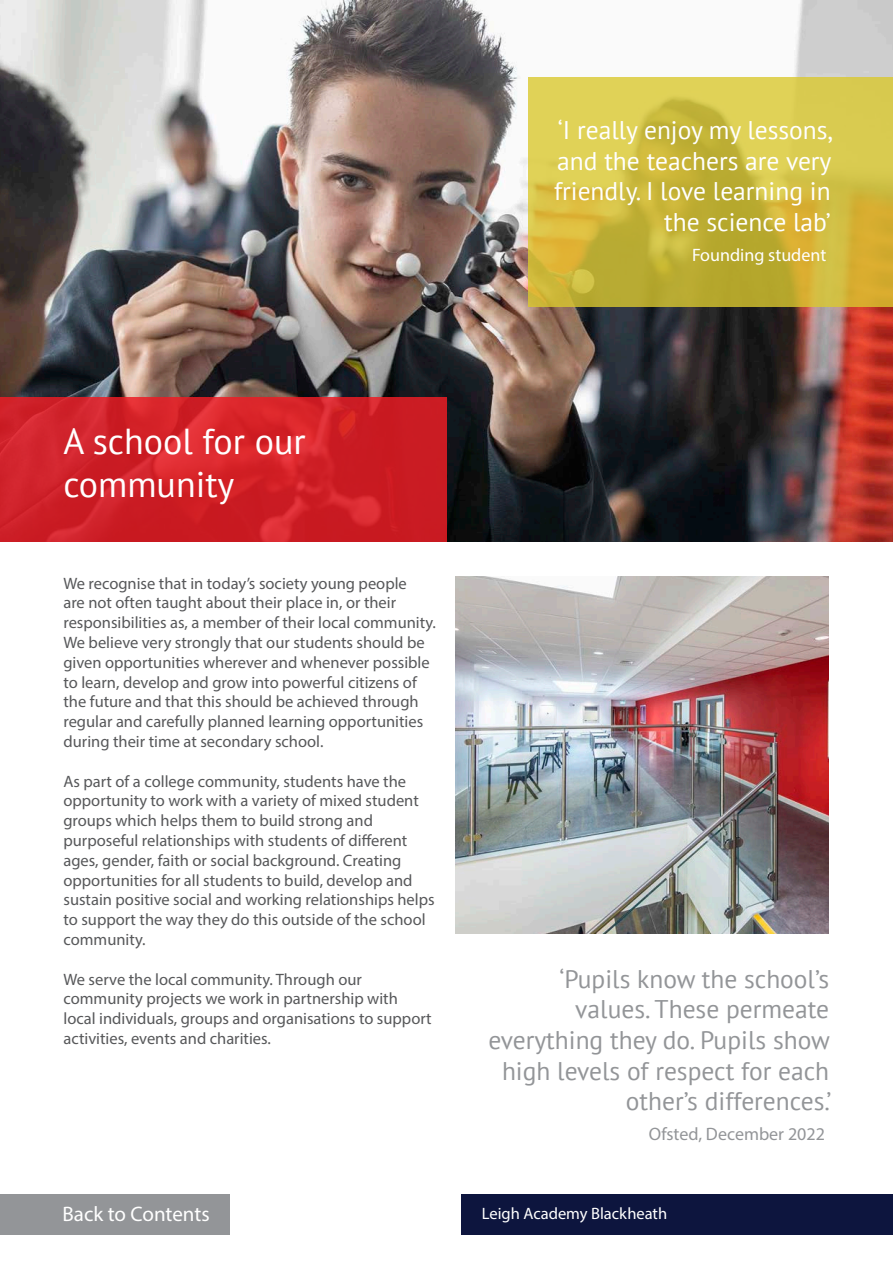
<style>
.page{position:relative;width:893px;height:1263px;background:#fff}
.page>*{position:absolute;margin:0;border:0;box-sizing:border-box;transform-origin:0 0}
.t1{font:36px/43.2px "PT Sans";color:#fff}
._2mm_space_after{font:25.5px/30.6px "PT Sans";color:#939598;text-align:right}
.t2{font:25.5px/30.6px "PT Sans";color:#fff;text-align:right}
.t3{font:21px "Myriad Pro";color:#fff}
.t4{font:18px "Myriad Pro";color:#939598}
.t5{font:18px "Myriad Pro";color:#fff}
.t6{font:16.5px/19.8px "Myriad Pro";color:#57585a}
.t7{font:16.5px "Myriad Pro";color:#fff}
</style>
<div class="page">
<img style="left:0;top:0;width:893px;height:541px">
<div style="left:462px;top:1194px;width:431px;height:41px;background:#0d153e"></div>
<svg style="left:529px;top:77px;width:364px;height:230px;background:#cfbc41"></svg>
<img style="left:455px;top:576px;width:374px;height:357px">
<svg style="left:0;top:397px;width:446px;height:144px;background:#d02027"></svg>
<div style="left:0;top:1194px;width:230px;height:41px;background:#939598"></div>
<p class="t2" style="left:554px;top:114px;width:280px">‘I really enjoy my lessons, and the teachers are very friendly. I love learning in the science lab’</p>
<p class="t5" style="left:692px;top:244px;width:136px">Founding student</p>
<p class="t1" style="left:63px;top:419px;width:244px">A school for our community</p>
<p class="t6" style="left:63px;top:573px;width:374px">We recognise that in today’s society young people<br>are not often taught about their place in, or their responsibilities as, a member of their local community.<br>We believe very strongly that our students should be given opportunities wherever and whenever possible to learn, develop and grow into powerful citizens of the future and that this should be achieved through regular and carefully planned learning opportunities during their time at secondary school.</p>
<p class="t6" style="left:63px;top:771px;width:373px">As part of a college community, students have the opportunity to work with a variety of mixed student groups which helps them to build strong and purposeful relationships with students of different ages, gender, faith or social background. Creating opportunities for all students to build, develop and sustain positive social and working relationships helps to support the way they do this outside of the school community.</p>
<p class="t6" style="left:63px;top:969px;width:370px">We serve the local community. Through our community projects we work in partnership with local individuals, groups and organisations to support activities, events and charities.</p>
<p class="t3" style="left:63px;top:1201px;width:149px">Back to Contents</p>
<p class="_2mm_space_after" style="left:488px;top:963px;width:344px">‘Pupils know the school’s values. These permeate everything they do. Pupils show high levels of respect for each other’s differences.’</p>
<p class="t4" style="left:649px;top:1123px;width:178px">Ofsted, December 2022</p>
<p class="t7" style="left:482px;top:1203px;width:187px">Leigh Academy Blackheath</p>
</div>
